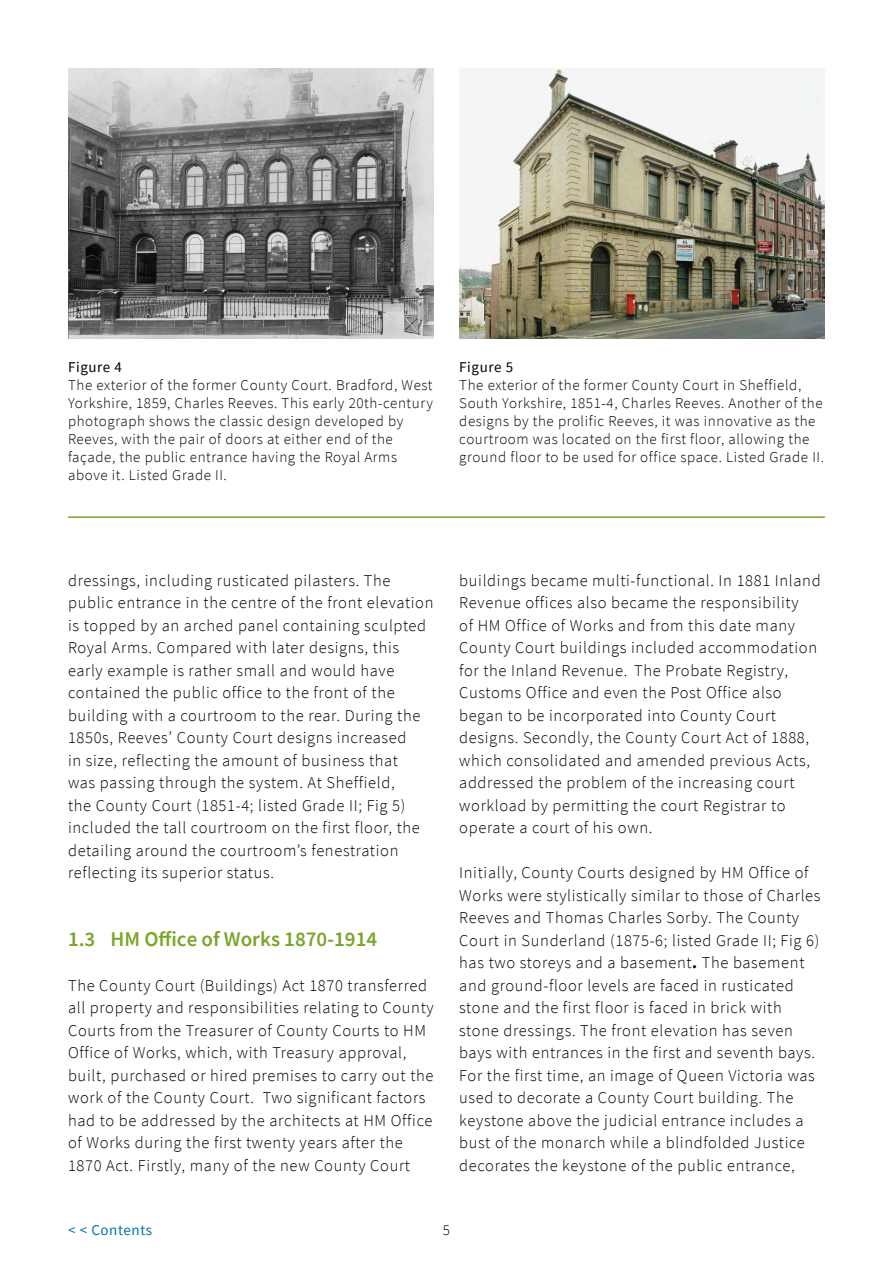
<style>
.page{position:relative;width:893px;height:1263px;background:#fff}
.page>*{position:absolute;margin:0;border:0;box-sizing:border-box;transform-origin:0 0}
.Heading_1{font:600 21px "Source Sans Pro";color:#79a629}
.Body_text{font:300 16.5px/22.5px "Source Sans Pro";letter-spacing:.04em;color:#000}
.IMAGE_text{font:300 15px/18px "Source Sans Pro";letter-spacing:.04em;color:#000}
.IMAGE_heading{font:15px "Source Sans Pro";letter-spacing:.04em;color:#000}
.t1{font:15px "Source Sans Pro";letter-spacing:.04em;color:#0075a7}
.s1{font-weight:700}
</style>
<div class="page">
<hr style="left:68px;top:516px;width:757px;height:2px;background:#79a629">
<img style="left:68px;top:68px;width:366px;height:270px">
<img style="left:459px;top:68px;width:366px;height:270px">
<p class="IMAGE_heading" style="left:68px;top:357px;width:55px">Figure 4</p>
<p class="IMAGE_text" style="left:68px;top:376px;width:366px">The exterior of the former County Court. Bradford, West Yorkshire, 1859, Charles Reeves. This early 20th-century photograph shows the classic design developed by Reeves, with the pair of doors at either end of the façade, the public entrance having the Royal Arms above it. Listed Grade II.</p>
<p class="IMAGE_heading" style="left:459px;top:357px;width:55px">Figure 5</p>
<p class="IMAGE_text" style="left:459px;top:376px;width:366px">The exterior of the former County Court in Sheffield, South Yorkshire, 1851-4, Charles Reeves. Another of the designs by the prolific Reeves, it was innovative as the courtroom was located on the first floor, allowing the ground floor to be used for office space. Listed Grade II.</p>
<p class="Body_text" style="left:68px;top:569px;width:367px">dressings, including rusticated pilasters. The public entrance in the centre of the front elevation is topped by an arched panel containing sculpted Royal Arms. Compared with later designs, this early example is rather small and would have contained the public office to the front of the building with a courtroom to the rear. During the 1850s, Reeves’ County Court designs increased<br>in size, reflecting the amount of business that<br>was passing through the system. At Sheffield,<br>the County Court (1851-4; listed Grade II; Fig 5) included the tall courtroom on the first floor, the detailing around the courtroom’s fenestration reflecting its superior status.</p>
<p class="Heading_1" style="left:68px;top:925px;width:311px">1.3 HM Office of Works 1870-1914</p>
<p class="Body_text" style="left:68px;top:974px;width:367px">The County Court (Buildings) Act 1870 transferred all property and responsibilities relating to County Courts from the Treasurer of County Courts to HM Office of Works, which, with Treasury approval, built, purchased or hired premises to carry out the work of the County Court. Two significant factors had to be addressed by the architects at HM Office of Works during the first twenty years after the 1870 Act. Firstly, many of the new County Court</p>
<p class="Body_text" style="left:459px;top:569px;width:363px">buildings became multi-functional. In 1881 Inland Revenue offices also became the responsibility<br>of HM Office of Works and from this date many County Court buildings included accommodation for the Inland Revenue. The Probate Registry, Customs Office and even the Post Office also began to be incorporated into County Court designs. Secondly, the County Court Act of 1888, which consolidated and amended previous Acts, addressed the problem of the increasing court workload by permitting the court Registrar to operate a court of his own.</p>
<p class="Body_text" style="left:459px;top:861px;width:363px">Initially, County Courts designed by HM Office of Works were stylistically similar to those of Charles Reeves and Thomas Charles Sorby. The County Court in Sunderland (1875-6; listed Grade II; Fig 6) has two storeys and a basement<span class="s1">.</span> The basement and ground-floor levels are faced in rusticated stone and the first floor is faced in brick with stone dressings. The front elevation has seven bays with entrances in the first and seventh bays.<br>For the first time, an image of Queen Victoria was used to decorate a County Court building. The keystone above the judicial entrance includes a bust of the monarch while a blindfolded Justice decorates the keystone of the public entrance,</p>
<p class="t1" style="left:68px;top:1220px;width:86px">&lt; &lt; Contents</p>
<p class="IMAGE_text" style="left:443px;top:1220px;width:9px">5</p>
</div>
